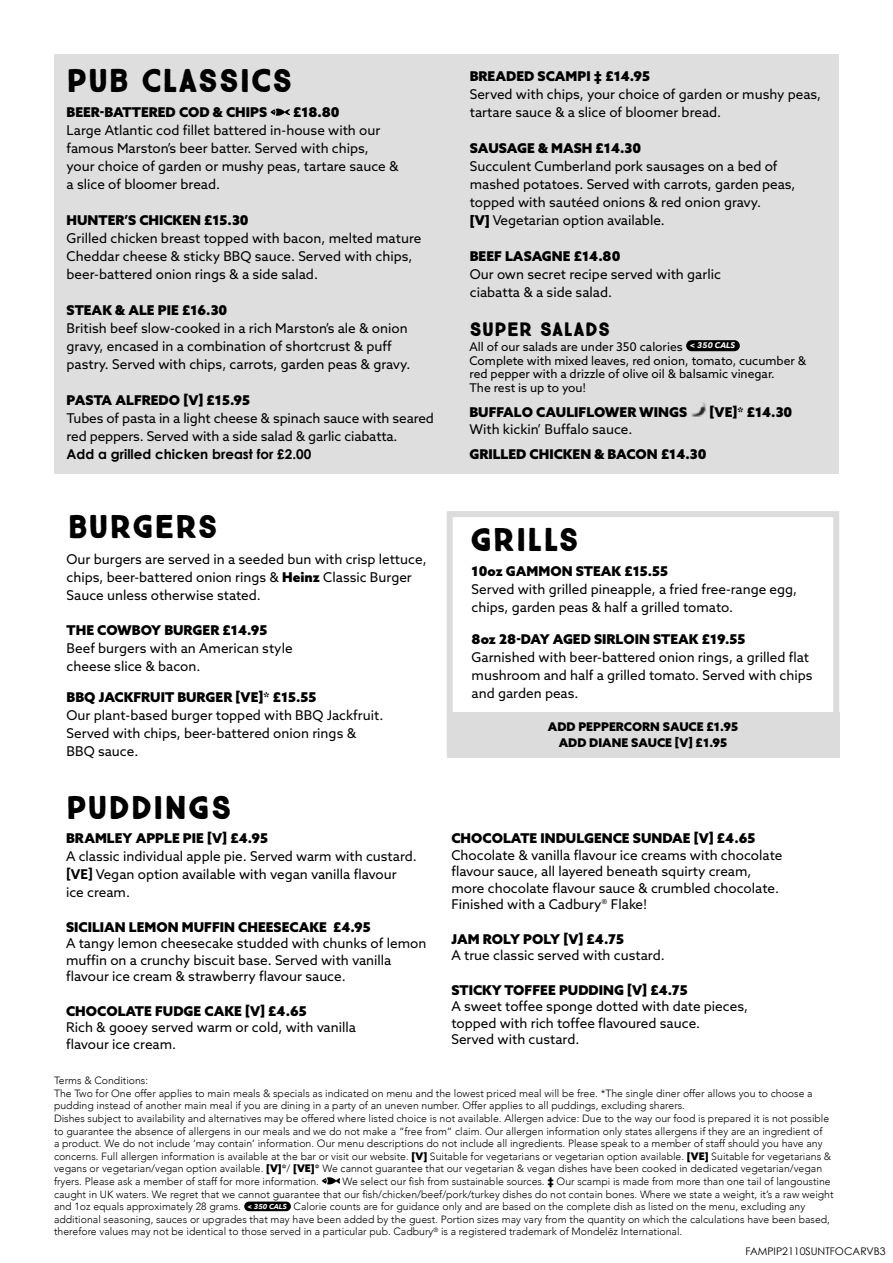
<style>
.page{position:relative;width:893px;height:1263px;background:#fff}
.page>*{position:absolute;margin:0;border:0;box-sizing:border-box;transform-origin:0 0}
.t1{font:900 33px "True North";letter-spacing:.02em;color:#000}
.t2{font:900 19.5px "True North";letter-spacing:.02em;color:#000}
.t3{font:13.5px/18px "Azo Sans";color:#000}
.t4{font:900 13.5px "Azo Sans";color:#000}
.t5{font:700 13.5px "Century Gothic";color:#000}
.t6{font:12px "Azo Sans";color:#000}
.t7{font:900 12px "Azo Sans";color:#000}
.t8{font:300 10.5px/12.6px "Avenir";color:#000}
.t9{font:10.5px "Century Gothic";color:#000}
.t10{font:italic 700 8.1px "Avenir Next";color:#fff}
.t11{font:italic 700 7.05px "Avenir Next";color:#fff}
.s1{font-weight:900}
.s2{font-weight:700}
.s3{font-family:"Azo Sans";font-weight:900}
</style>
<div class="page">
<div style="left:447px;top:712px;width:392px;height:46px;background:#dcdcdc"></div>
<div style="left:447px;top:511px;width:392px;height:244px;border:6px solid #dcdcdc"></div>
<div style="left:54px;top:54px;width:785px;height:420px;background:#dedede"></div>
<svg style="left:270px;top:109px;width:20px;height:7px"></svg>
<svg style="left:322px;top:1177px;width:18px;height:7px"></svg>
<div style="left:244px;top:1201px;width:47px;height:10px;background:#000;border-radius:5px"></div>
<div style="left:686px;top:340px;width:54px;height:11px;background:#000;border-radius:6px"></div>
<img style="left:691px;top:402px;width:15px;height:15px">
<p class="t1" style="left:67px;top:60px;width:227px">PUB CLASSICS</p>
<p class="t4" style="left:67px;top:103px;width:202px">BEER-BATTERED COD &amp; CHIPS</p>
<p class="t4" style="left:293px;top:103px;width:48px">£18.80</p>
<p class="t3" style="left:67px;top:121px;width:315px">Large Atlantic cod fillet battered in-house with our</p>
<p class="t3" style="left:67px;top:139px;width:304px">famous Marston’s beer batter. Served with chips,</p>
<p class="t3" style="left:67px;top:157px;width:333px">your choice of garden or mushy peas, tartare sauce &amp;</p>
<p class="t3" style="left:67px;top:175px;width:155px">a slice of bloomer bread.</p>
<p class="t4" style="left:67px;top:211px;width:184px">HUNTER’S CHICKEN £15.30</p>
<p class="t3" style="left:67px;top:229px;width:356px">Grilled chicken breast topped with bacon, melted mature<br>Cheddar cheese &amp; sticky BBQ sauce. Served with chips,</p>
<p class="t3" style="left:67px;top:265px;width:253px">beer-battered onion rings &amp; a side salad.</p>
<p class="t4" style="left:67px;top:301px;width:162px">STEAK &amp; ALE PIE £16.30</p>
<p class="t3" style="left:67px;top:319px;width:345px">British beef slow-cooked in a rich Marston’s ale &amp; onion gravy, encased in a combination of shortcrust &amp; puff pastry. Served with chips, carrots, garden peas &amp; gravy.</p>
<p class="t4" style="left:67px;top:391px;width:185px">PASTA ALFREDO [V] £15.95</p>
<p class="t3" style="left:67px;top:409px;width:369px">Tubes of pasta in a light cheese &amp; spinach sauce with seared red peppers. Served with a side salad &amp; garlic ciabatta.</p>
<p class="t5" style="left:67px;top:446px;width:246px">Add a grilled chicken breast for £2.00</p>
<p class="t4" style="left:470px;top:67px;width:182px">BREADED SCAMPI ‡ £14.95</p>
<p class="t3" style="left:470px;top:85px;width:353px">Served with chips, your choice of garden or mushy peas, tartare sauce &amp; a slice of bloomer bread.</p>
<p class="t4" style="left:470px;top:139px;width:173px">SAUSAGE &amp; MASH £14.30</p>
<p class="t3" style="left:470px;top:157px;width:309px">Succulent Cumberland pork sausages on a bed of</p>
<p class="t3" style="left:470px;top:175px;width:327px">mashed potatoes. Served with carrots, garden peas, topped with sautéed onions &amp; red onion gravy.</p>
<p class="t3" style="left:470px;top:211px;width:197px"><span class="s1">[V]</span> Vegetarian option available.</p>
<p class="t4" style="left:470px;top:247px;width:152px">BEEF LASAGNE £14.80</p>
<p class="t3" style="left:470px;top:265px;width:253px">Our own secret recipe served with garlic</p>
<p class="t3" style="left:470px;top:283px;width:144px">ciabatta &amp; a side salad.</p>
<p class="t2" style="left:469px;top:317px;width:142px">SUPER SALADS</p>
<p class="t6" style="left:469px;top:339px;width:215px">All of our salads are under 350 calories</p>
<p class="t10" style="left:690px;top:339px;width:47px">&lt; 350 CALS</p>
<p class="t6" style="left:469px;top:353px;width:338px">Complete with mixed leaves, red onion, tomato, cucumber &amp;</p>
<p class="t6" style="left:469px;top:366px;width:307px">red pepper with a drizzle of olive oil &amp; balsamic vinegar.</p>
<p class="t6" style="left:469px;top:380px;width:118px">The rest is up to you!</p>
<p class="t4" style="left:469px;top:403px;width:219px">BUFFALO CAULIFLOWER WINGS</p>
<p class="t4" style="left:710px;top:403px;width:84px">[VE]* £14.30</p>
<p class="t3" style="left:469px;top:420px;width:165px">With kickin’ Buffalo sauce.</p>
<p class="t4" style="left:469px;top:445px;width:239px">GRILLED CHICKEN &amp; BACON £14.30</p>
<p class="t1" style="left:68px;top:506px;width:152px">BURGERS</p>
<p class="t3" style="left:67px;top:550px;width:362px">Our burgers are served in a seeded bun with crisp lettuce, chips, beer-battered onion rings &amp; <span class="s1">Heinz</span> Classic Burger<br>Sauce unless otherwise stated.</p>
<p class="t4" style="left:67px;top:621px;width:202px">THE COWBOY BURGER £14.95</p>
<p class="t3" style="left:67px;top:638px;width:227px">Beef burgers with an American style</p>
<p class="t3" style="left:67px;top:656px;width:135px">cheese slice &amp; bacon.</p>
<p class="t4" style="left:67px;top:688px;width:251px">BBQ JACKFRUIT BURGER [VE]* £15.55</p>
<p class="t3" style="left:67px;top:706px;width:318px">Our plant-based burger topped with BBQ Jackfruit.</p>
<p class="t3" style="left:67px;top:724px;width:291px">Served with chips, beer-battered onion rings &amp;</p>
<p class="t3" style="left:67px;top:742px;width:73px">BBQ sauce.</p>
<p class="t1" style="left:66px;top:787px;width:167px">PUDDINGS</p>
<p class="t4" style="left:66px;top:829px;width:203px">BRAMLEY APPLE PIE [V] £4.95</p>
<p class="t3" style="left:66px;top:847px;width:352px">A classic individual apple pie. Served warm with custard.</p>
<p class="t3" style="left:66px;top:865px;width:332px"><span class="s2">[VE]</span> Vegan option available with vegan vanilla flavour</p>
<p class="t3" style="left:66px;top:883px;width:65px">ice cream.</p>
<p class="t4" style="left:66px;top:918px;width:306px">SICILIAN LEMON MUFFIN CHEESECAKE £4.95</p>
<p class="t3" style="left:66px;top:935px;width:362px;line-height:16.5px">A tangy lemon cheesecake studded with chunks of lemon muffin on a crunchy biscuit base. Served with vanilla flavour ice cream &amp; strawberry flavour sauce.</p>
<p class="t4" style="left:66px;top:1002px;width:242px">CHOCOLATE FUDGE CAKE [V] £4.65</p>
<p class="t3" style="left:66px;top:1018px;width:291px">Rich &amp; gooey served warm or cold, with vanilla</p>
<p class="t3" style="left:66px;top:1035px;width:112px">flavour ice cream.</p>
<p class="t1" style="left:470px;top:520px;width:111px">GRILLS</p>
<p class="t4" style="left:472px;top:562px;width:198px">10oz GAMMON STEAK £15.55</p>
<p class="t3" style="left:472px;top:580px;width:327px">Served with grilled pineapple, a fried free-range egg, chips, garden peas &amp; half a grilled tomato.</p>
<p class="t4" style="left:472px;top:630px;width:275px">8oz 28-DAY AGED SIRLOIN STEAK £19.55</p>
<p class="t3" style="left:472px;top:648px;width:342px">Garnished with beer-battered onion rings, a grilled flat mushroom and half a grilled tomato. Served with chips and garden peas.</p>
<p class="t7" style="left:548px;top:718px;width:192px">ADD PEPPERCORN SAUCE £1.95</p>
<p class="t7" style="left:559px;top:735px;width:170px">ADD DIANE SAUCE [V] £1.95</p>
<p class="t4" style="left:451px;top:829px;width:306px">CHOCOLATE INDULGENCE SUNDAE [V] £4.65</p>
<p class="t3" style="left:451px;top:846px;width:332px;line-height:16.5px">Chocolate &amp; vanilla flavour ice creams with chocolate flavour sauce, all layered beneath squirty cream,</p>
<p class="t3" style="left:451px;top:879px;width:329px">more chocolate flavour sauce &amp; crumbled chocolate.</p>
<p class="t3" style="left:451px;top:895px;width:197px">Finished with a Cadbury® Flake!</p>
<p class="t4" style="left:451px;top:930px;width:174px">JAM ROLY POLY [V] £4.75</p>
<p class="t3" style="left:451px;top:946px;width:215px">A true classic served with custard.</p>
<p class="t4" style="left:451px;top:981px;width:238px">STICKY TOFFEE PUDDING [V] £4.75</p>
<p class="t3" style="left:451px;top:997px;width:298px">A sweet toffee sponge dotted with date pieces,</p>
<p class="t3" style="left:451px;top:1014px;width:250px">topped with rich toffee flavoured sauce.</p>
<p class="t3" style="left:451px;top:1030px;width:130px">Served with custard.</p>
<p class="t8" style="left:54px;top:1074px;width:96px">Terms &amp; Conditions:</p>
<p class="t8" style="left:54px;top:1087px;width:760px">The Two for One offer applies to main meals &amp; specials as indicated on menu and the lowest priced meal will be free. *The single diner offer allows you to choose a pudding instead of another main meal if you are dining in a party of an uneven number. Offer applies to all puddings, excluding sharers.</p>
<p class="t8" style="left:54px;top:1112px;width:779px">Dishes subject to availability and alternatives may be offered where listed choice is not available. Allergen advice: Due to the way our food is prepared it is not possible to guarantee the absence of allergens in our meals and we do not make a “free from” claim. Our allergen information only states allergens if they are an ingredient of<br>a product. We do not include ‘may contain’ information. Our menu descriptions do not include all ingredients. Please speak to a member of staff should you have any concerns. Full allergen information is available at the bar or visit our website. <span class="s3">[V]</span> Suitable for vegetarians or vegetarian option available. <span class="s3">[VE]</span> Suitable for vegetarians &amp; vegans or vegetarian/vegan option available. <span class="s3">[V]*</span>/ <span class="s3">[VE]*</span> We cannot guarantee that our vegetarian &amp; vegan dishes have been cooked in dedicated vegetarian/vegan fryers. Please ask a member of staff for more information.</p>
<p class="t8" style="left:54px;top:1175px;width:781px;text-indent:288px">We select our fish from sustainable sources. <span class="s3">‡</span> Our scampi is made from more than one tail of langoustine caught in UK waters. We regret that we cannot guarantee that our fish/chicken/beef/pork/turkey dishes do not contain bones. Where we state a weight, it’s a raw weight and 1oz equals approximately 28 grams.</p>
<p class="t8" style="left:54px;top:1200px;width:777px;text-indent:240px">Calorie counts are for guidance only and are based on the complete dish as listed on the menu, excluding any additional seasoning, sauces or upgrades that may have been added by the guest. Portion sizes may vary from the quantity on which the calculations have been based, therefore values may not be identical to those served in a particular pub. Cadbury<sup>®</sup> is a registered trademark of Mondelēz International.</p>
<p class="t11" style="left:247px;top:1200px;width:41px">&lt; 350 CALS</p>
<p class="t9" style="left:745px;top:1245px;width:141px">FAMPIP2110SUNTFOCARVB3</p>
</div>
